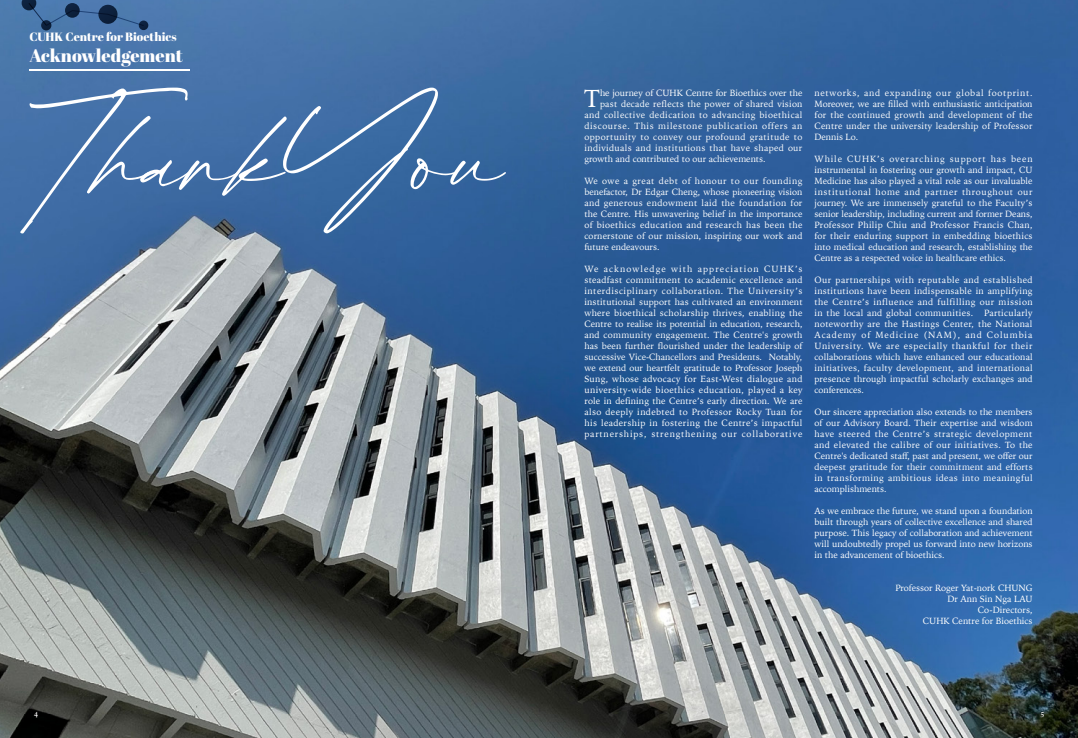
<style>
.page{position:relative;width:1078px;height:738px;background:#fff}
.page>*{position:absolute;margin:0;border:0;box-sizing:border-box;transform-origin:0 0}
.t1{font:149.4px "Bellamy Stevenson";color:#fff}
.t2{font:24.8px "Iowan Old Style";color:#fff}
.t3{font:18px "Abril Fatface";color:#fff}
.t4{font:12px "Abril Fatface";color:#fff}
.t5{font:9px/11px "Iowan Old Style";letter-spacing:.015em;color:#fff;text-align:justify}
.t6{font:9px "Iowan Old Style";letter-spacing:.045em;color:#fff}
.t7{font:9px "Iowan Old Style";letter-spacing:.04em;color:#fff}
.t8{font:9px "Iowan Old Style";letter-spacing:.065em;color:#fff}
.t9{font:700 8px "Goudy Old Style T";color:#fff}
</style>
<div class="page">
<img style="left:0;top:0;width:1077px;height:737px">
<hr style="left:29px;top:70px;width:161px;height:1px;background:#fff">
<svg style="left:22px;top:0;width:126px;height:30px;background:#3f6797"></svg>
<h3 class="t4" style="left:29px;top:28px;width:149px">CUHK Centre for Bioethics</h3>
<h3 class="t3" style="left:29px;top:43px;width:155px">Acknowledgement</h3>
<h1 class="t1" style="left:20px;top:44px;width:485px">ThankYou</h1>
<h2 class="t2" style="left:584px;top:76px;width:17px">T</h2>
<p class="t5" style="left:600px;top:86px;width:204px">he journey of CUHK Centre for Bioethics over the</p>
<p class="t5" style="left:600px;top:97px;width:204px">past decade reflects the power of shared vision</p>
<p class="t6" style="left:584px;top:106px;width:219px">and collective dedication to advancing bioethical</p>
<p class="t8" style="left:584px;top:117px;width:219px">discourse. This milestone publication offers an</p>
<p class="t6" style="left:584px;top:128px;width:219px">opportunity to convey our profound gratitude to</p>
<p class="t7" style="left:584px;top:139px;width:219px">individuals and institutions that have shaped our</p>
<p class="t5" style="left:584px;top:152px;width:183px">growth and contributed to our achievements.</p>
<p class="t5" style="left:584px;top:174px;width:219px">We owe a great debt of honour to our founding benefactor, Dr Edgar Cheng, whose pioneering vision and generous endowment laid the foundation for the Centre. His unwavering belief in the importance of bioethics education and research has been the cornerstone of our mission, inspiring our work and future endeavours.</p>
<p class="t5" style="left:584px;top:262px;width:220px">We acknowledge with appreciation CUHK’s steadfast commitment to academic excellence and interdisciplinary collaboration. The University’s institutional support has cultivated an environment where bioethical scholarship thrives, enabling the Centre to realise its potential in education, research, and community engagement. The Centre's growth has been further flourished under the leadership of successive Vice-Chancellors and Presidents. Notably, we extend our heartfelt gratitude to Professor Joseph Sung, whose advocacy for East-West dialogue and university-wide bioethics education, played a key role in defining the Centre’s early direction. We are also deeply indebted to Professor Rocky Tuan for his leadership in fostering the Centre’s impactful partnerships, strengthening our collaborative</p>
<p class="t5" style="left:814px;top:86px;width:219px">networks, and expanding our global footprint.<br>Moreover, we are filled with enthusiastic anticipation for the continued growth and development of the Centre under the university leadership of Professor Dennis Lo.</p>
<p class="t5" style="left:814px;top:152px;width:219px">While CUHK’s overarching support has been instrumental in fostering our growth and impact, CU Medicine has also played a vital role as our invaluable institutional home and partner throughout our journey. We are immensely grateful to the Faculty’s senior leadership, including current and former Deans, Professor Philip Chiu and Professor Francis Chan, for their enduring support in embedding bioethics into medical education and research, establishing the Centre as a respected voice in healthcare ethics.</p>
<p class="t5" style="left:814px;top:273px;width:220px">Our partnerships with reputable and established institutions have been indispensable in amplifying the Centre’s influence and fulfilling our mission in the local and global communities. Particularly noteworthy are the Hastings Center, the National Academy of Medicine (NAM), and Columbia University. We are especially thankful for their collaborations which have enhanced our educational initiatives, faculty development, and international presence through impactful scholarly exchanges and conferences.</p>
<p class="t5" style="left:814px;top:405px;width:220px">Our sincere appreciation also extends to the members of our Advisory Board. Their expertise and wisdom have steered the Centre’s strategic development and elevated the calibre of our initiatives. To the Centre's dedicated staff, past and present, we offer our deepest gratitude for their commitment and efforts in transforming ambitious ideas into meaningful accomplishments.</p>
<p class="t5" style="left:814px;top:504px;width:220px">As we embrace the future, we stand upon a foundation built through years of collective excellence and shared purpose. This legacy of collaboration and achievement will undoubtedly propel us forward into new horizons in the advancement of bioethics.</p>
<p class="t5" style="left:895px;top:581px;width:139px;text-align:right">Professor Roger Yat-nork CHUNG<br>Dr Ann Sin Nga LAU<br>Co-Directors,<br>CUHK Centre for Bioethics</p>
<p class="t9" style="left:34px;top:709px;width:5px">4</p>
<p class="t9" style="left:1040px;top:709px;width:5px">5</p>
</div>
